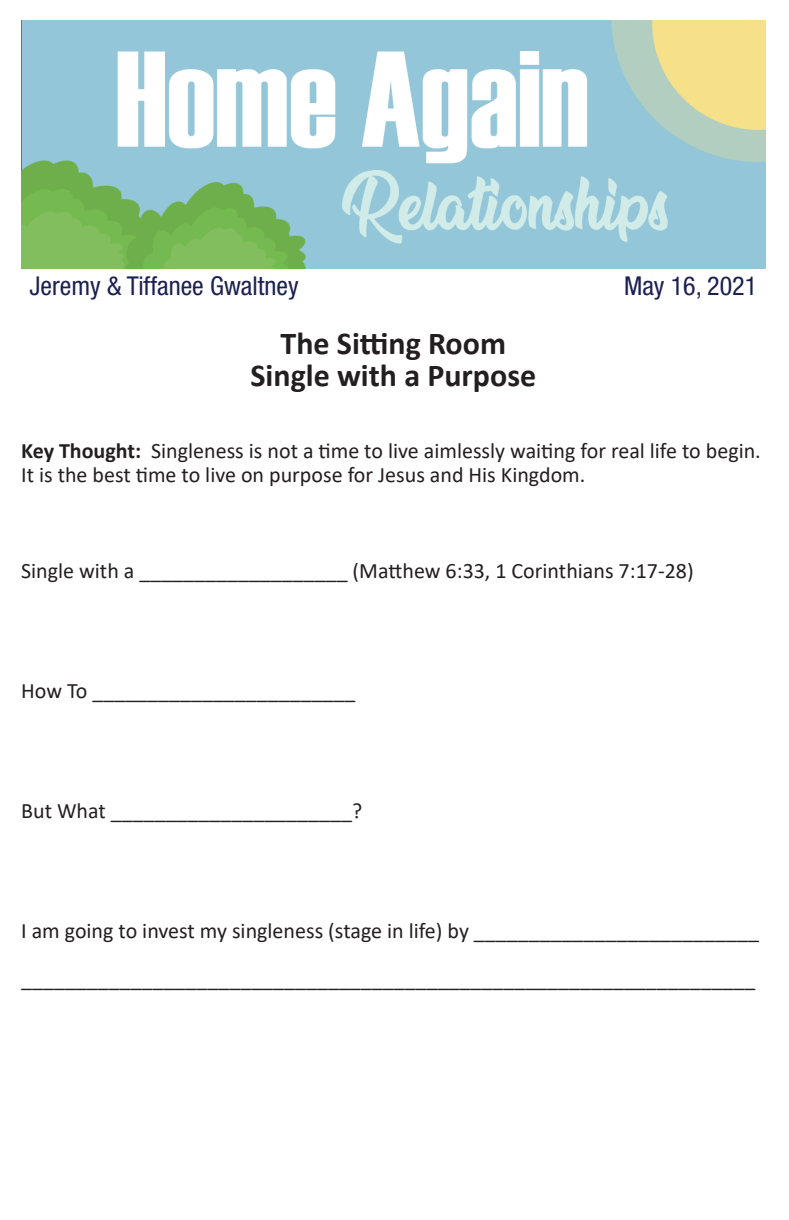
<style>
.page{position:relative;width:789px;height:1220px;background:#fff}
.page>*{position:absolute;margin:0;border:0;box-sizing:border-box;transform-origin:0 0}
.t1{font:700 32px "Calibri";color:#231f20}
.t2{font:condensed 26px "Helvetica Neue";color:#1b2051}
.t3{font:22px/24px "Calibri";color:#231f20}
.s1{font-weight:700}
</style>
<div class="page">
<img style="left:21px;top:20px;width:744px;height:248px">
<p class="t2" style="left:30px;top:271px;width:270px">Jeremy &amp; Tiffanee Gwaltney</p>
<p class="t2" style="left:624px;top:271px;width:135px">May 16, 2021</p>
<p class="t1" style="left:280px;top:321px;width:227px">The Sitting Room</p>
<p class="t1" style="left:250px;top:353px;width:287px">Single with a Purpose</p>
<p class="t3" style="left:21px;top:438px;width:741px"><span class="s1">Key Thought:</span> Singleness is not a time to live aimlessly waiting for real life to begin.<br>It is the best time to live on purpose for Jesus and His Kingdom.</p>
<p class="t3" style="left:21px;top:558px;width:674px">Single with a ___________________ (Matthew 6:33, 1 Corinthians 7:17-28)</p>
<p class="t3" style="left:21px;top:678px;width:336px">How To ________________________</p>
<p class="t3" style="left:21px;top:798px;width:342px">But What ______________________?</p>
<p class="t3" style="left:21px;top:918px;width:739px">I am going to invest my singleness (stage in life) by __________________________</p>
<p class="t3" style="left:21px;top:966px;width:736px">___________________________________________________________________</p>
</div>
